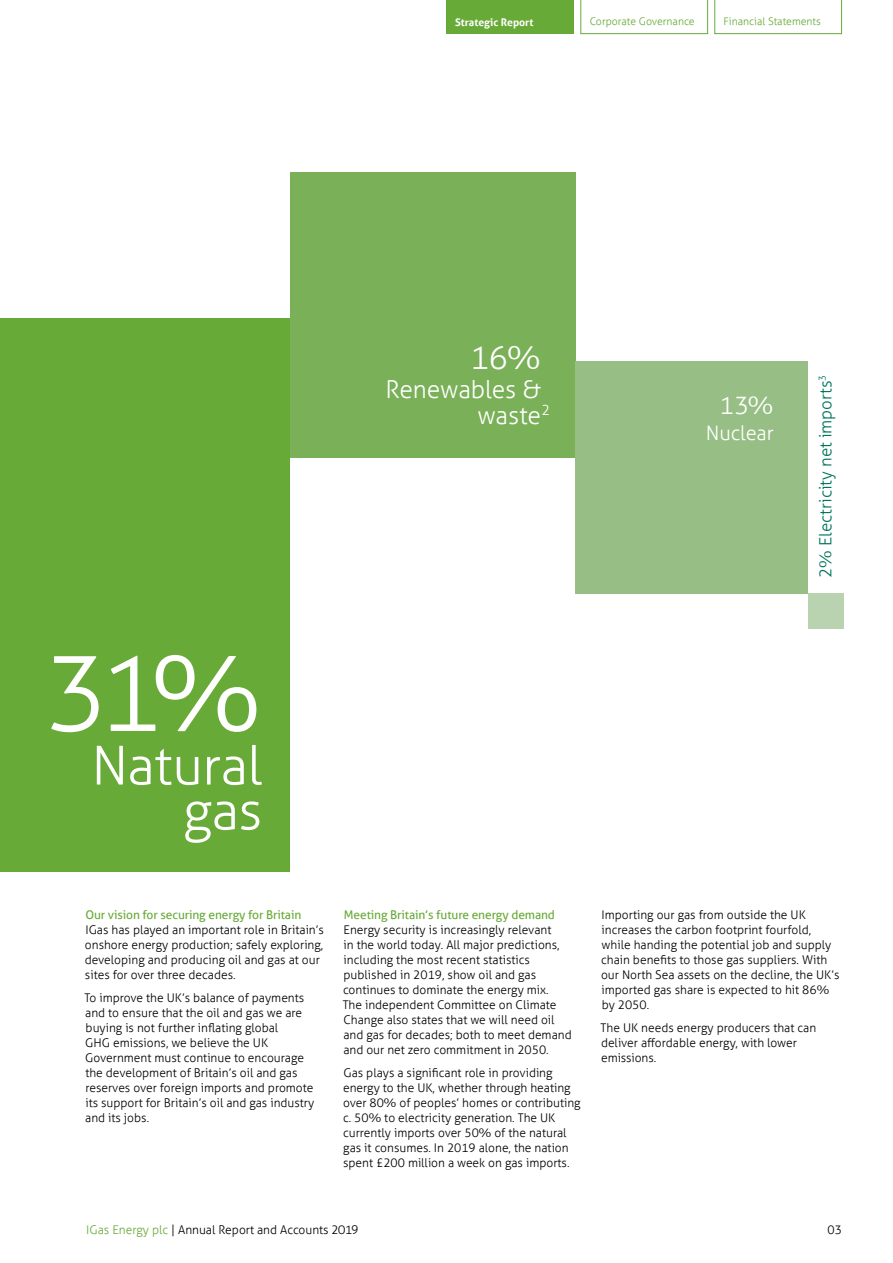
<style>
.page{position:relative;width:893px;height:1263px;background:#fff}
.page>*{position:absolute;margin:0;border:0;box-sizing:border-box;transform-origin:0 0}
.t1{font:300 105.75px "Aller";color:#fff}
.t2{font:300 53.7px/45px "Aller";letter-spacing:-.01em;color:#fff;text-align:right}
.t3{font:300 32.25px "Aller";color:#fff}
.t4{font:300 24.45px/25.5px "Aller";letter-spacing:-.01em;color:#fff}
.t5{font:300 19.95px "Aller";letter-spacing:-.005em;color:#fff}
.t6{font:300 16.8px "Aller";color:#00745a}
.t7{font:300 12px/15px "Aller";color:#000}
.t8{font:12px "Aller";letter-spacing:-.01em;color:#68aa38}
.t9{font:300 10.5px "Aller";color:#68aa38}
.t10{font:700 10.5px "Aller";color:#fff}
.s1{color:#68aa38}
</style>
<div class="page">
<div style="left:446px;top:0;width:128px;height:34px;background:#68aa38"></div>
<svg style="left:580px;top:0;width:128px;height:34px"></svg>
<svg style="left:714px;top:0;width:128px;height:34px"></svg>
<div style="left:0;top:319px;width:290px;height:553px;background:#68aa38"></div>
<div style="left:290px;top:172px;width:286px;height:286px;background:#79b058"></div>
<div style="left:576px;top:361px;width:232px;height:232px;background:#97bf85"></div>
<div style="left:808px;top:593px;width:35px;height:36px;background:#b9d2b0"></div>
<p class="t10" style="left:455px;top:15px;width:80px">Strategic Report</p>
<p class="t9" style="left:590px;top:15px;width:107px">Corporate Governance</p>
<p class="t9" style="left:724px;top:15px;width:99px">Financial Statements</p>
<h3 class="t3" style="left:470px;top:338px;width:72px">16%</h3>
<h3 class="t4" style="left:477px;top:377px;width:74px;text-indent:-92px">Renewables &amp; waste<sup>2</sup></h3>
<h3 class="t4" style="left:720px;top:392px;width:56px">13%</h3>
<h3 class="t5" style="left:706px;top:420px;width:69px">Nuclear</h3>
<h3 class="t6" style="left:815px;top:578px;width:205px;rotate:-90deg">2% Electricity net imports<sup>3</sup></h3>
<h1 class="t1" style="left:45px;top:630px;width:219px">31%</h1>
<h2 class="t2" style="left:91px;top:743px;width:172px">Natural gas</h2>
<p class="t8" style="left:86px;top:907px;width:217px">Our vision for securing energy for Britain</p>
<p class="t7" style="left:85px;top:922px;width:241px">IGas has played an important role in Britain’s onshore energy production; safely exploring, developing and producing oil and gas at our sites for over three decades.</p>
<p class="t7" style="left:85px;top:991px;width:231px">To improve the UK’s balance of payments and to ensure that the oil and gas we are buying is not further inflating global<br>GHG emissions, we believe the UK Government must continue to encourage the development of Britain’s oil and gas reserves over foreign imports and promote its support for Britain’s oil and gas industry and its jobs.</p>
<p class="t8" style="left:344px;top:907px;width:213px">Meeting Britain’s future energy demand</p>
<p class="t7" style="left:343px;top:922px;width:231px">Energy security is increasingly relevant<br>in the world today. All major predictions, including the most recent statistics published in 2019, show oil and gas continues to dominate the energy mix.<br>The independent Committee on Climate Change also states that we will need oil and gas for decades; both to meet demand and our net zero commitment in 2050.</p>
<p class="t7" style="left:343px;top:1066px;width:239px">Gas plays a significant role in providing energy to the UK, whether through heating over 80% of peoples’ homes or contributing c. 50% to electricity generation. The UK currently imports over 50% of the natural gas it consumes. In 2019 alone, the nation spent £200 million a week on gas imports.</p>
<p class="t7" style="left:601px;top:907px;width:240px">Importing our gas from outside the UK increases the carbon footprint fourfold, while handing the potential job and supply chain benefits to those gas suppliers. With our North Sea assets on the decline, the UK’s imported gas share is expected to hit 86% by 2050.</p>
<p class="t7" style="left:601px;top:1021px;width:217px">The UK needs energy producers that can deliver affordable energy, with lower emissions.</p>
<p class="t7" style="left:86px;top:1222px;width:274px"><span class="s1">IGas Energy plc</span> | Annual Report and Accounts 2019</p>
<p class="t7" style="left:827px;top:1222px;width:16px">03</p>
</div>
